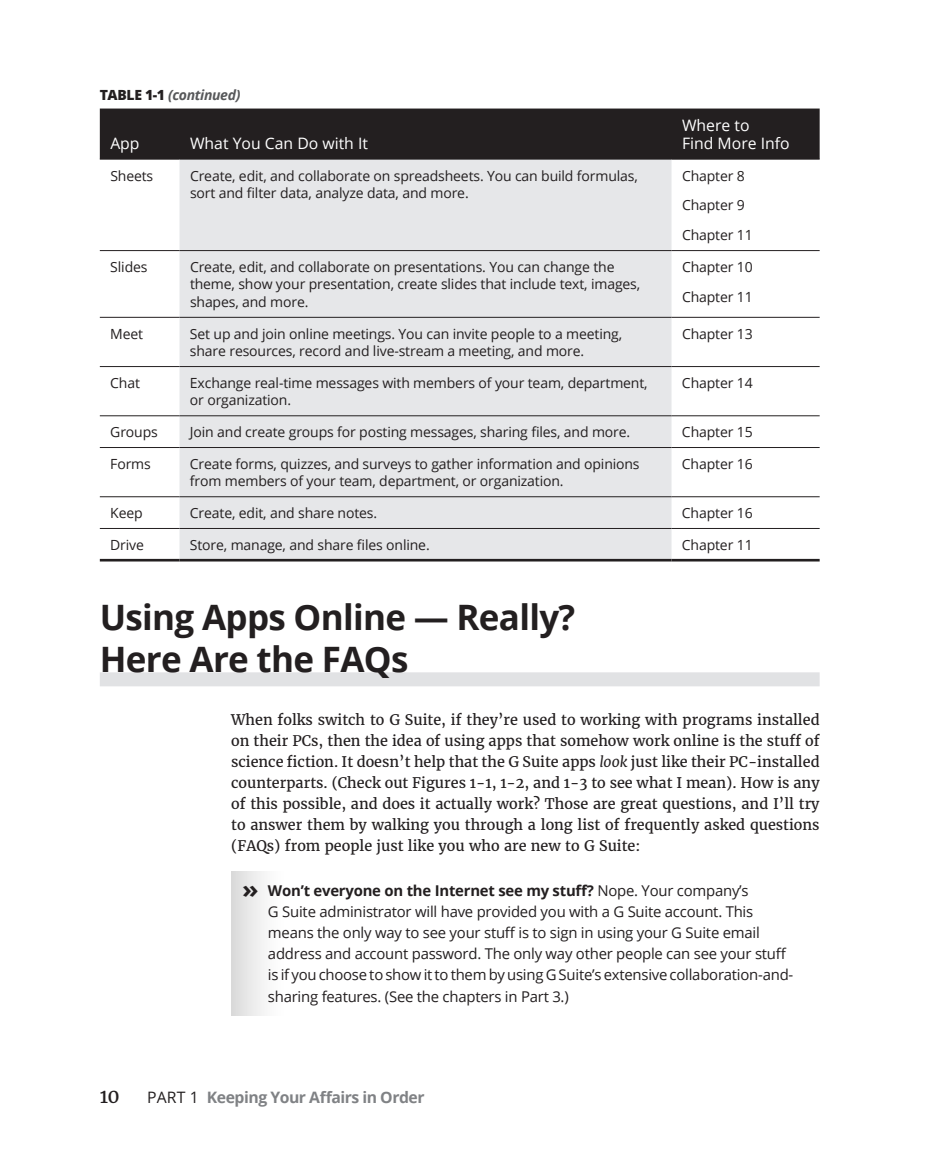
<style>
.page{position:relative;width:930px;height:1166px;background:#fff}
.page>*{position:absolute;margin:0;border:0;box-sizing:border-box;transform-origin:0 0}
.t1{font:700 35px/42px "Open Sans";letter-spacing:-.02em;color:#231f20}
.t2{font:19.25px "Merriweather";color:#231f20}
.t3{font:15.75px/17.5px "Open Sans";color:#fff}
.t4{font:700 15.75px "Open Sans";letter-spacing:-.03em;color:#808285}
.t5{font:14.88px/21px "Open Sans";letter-spacing:-.015em;color:#231f20}
.t6{font:14.35px/21px "Merriweather";color:#231f20;text-align:justify}
.t7{font:14px/17.5px "Open Sans";letter-spacing:-.01em;color:#231f20}
.t8{font:italic 700 14px "Open Sans";letter-spacing:-.025em;color:#57585a}
.s1{font-weight:800;font-style:normal;color:#231f20}
.s2{font-style:italic}
.s3{font-weight:700;font-size:24.5px}
.s4{font-weight:700}
.s5{font-weight:400;color:#231f20}
</style>
<div class="page">
<div style="left:100px;top:672px;width:719px;height:14px;background:#e1e2e4"></div>
<svg style="left:231px;top:872px;width:33px;height:143px"></svg>
<div style="left:100px;top:108px;width:719px;height:51px;background:#231f20"></div>
<div style="left:179px;top:160px;width:492px;height:399px;background:#e6e7e9"></div>
<hr style="left:179px;top:250px;width:492px;height:1px;background:#231f20">
<hr style="left:179px;top:317px;width:492px;height:1px;background:#231f20">
<hr style="left:179px;top:366px;width:492px;height:1px;background:#231f20">
<hr style="left:179px;top:415px;width:492px;height:1px;background:#231f20">
<hr style="left:179px;top:447px;width:492px;height:1px;background:#231f20">
<hr style="left:179px;top:496px;width:492px;height:1px;background:#231f20">
<hr style="left:179px;top:528px;width:492px;height:1px;background:#231f20">
<hr style="left:179px;top:559px;width:492px;height:2px;background:#231f20">
<hr style="left:671px;top:250px;width:148px;height:1px;background:#231f20">
<hr style="left:671px;top:317px;width:148px;height:1px;background:#231f20">
<hr style="left:671px;top:366px;width:148px;height:1px;background:#231f20">
<hr style="left:671px;top:415px;width:148px;height:1px;background:#231f20">
<hr style="left:671px;top:447px;width:148px;height:1px;background:#231f20">
<hr style="left:671px;top:496px;width:148px;height:1px;background:#231f20">
<hr style="left:100px;top:250px;width:79px;height:1px;background:#231f20">
<hr style="left:100px;top:317px;width:79px;height:1px;background:#231f20">
<hr style="left:100px;top:366px;width:79px;height:1px;background:#231f20">
<hr style="left:100px;top:415px;width:79px;height:1px;background:#231f20">
<hr style="left:100px;top:447px;width:79px;height:1px;background:#231f20">
<hr style="left:100px;top:496px;width:79px;height:1px;background:#231f20">
<hr style="left:671px;top:528px;width:148px;height:1px;background:#231f20">
<hr style="left:671px;top:559px;width:148px;height:2px;background:#231f20">
<hr style="left:100px;top:528px;width:79px;height:1px;background:#231f20">
<hr style="left:100px;top:559px;width:79px;height:2px;background:#231f20">
<hr style="left:179px;top:159px;width:492px;height:1px;background:#231f20">
<hr style="left:671px;top:159px;width:148px;height:1px;background:#231f20">
<hr style="left:100px;top:159px;width:79px;height:1px;background:#231f20">
<p class="t8" style="left:100px;top:85px;width:142px"><span class="s1">TABLE 1-1</span> (continued)</p>
<p class="t3" style="left:110px;top:134px;width:31px">App</p>
<p class="t3" style="left:190px;top:134px;width:179px">What You Can Do with It</p>
<p class="t3" style="left:682px;top:116px;width:109px">Where to<br>Find More Info</p>
<p class="t7" style="left:110px;top:166px;width:44px">Sheets</p>
<p class="t7" style="left:190px;top:166px;width:449px">Create, edit, and collaborate on spreadsheets. You can build formulas, sort and filter data, analyze data, and more.</p>
<p class="t7" style="left:681px;top:160px;width:72px;line-height:29.8px">Chapter 8<br>Chapter 9<br>Chapter 11</p>
<p class="t7" style="left:110px;top:258px;width:39px">Slides</p>
<p class="t7" style="left:190px;top:258px;width:451px">Create, edit, and collaborate on presentations. You can change the theme, show your presentation, create slides that include text, images, shapes, and more.</p>
<p class="t7" style="left:681px;top:251px;width:72px;line-height:29.8px">Chapter 10<br>Chapter 11</p>
<p class="t7" style="left:110px;top:324px;width:34px">Meet</p>
<p class="t7" style="left:190px;top:324px;width:433px">Set up and join online meetings. You can invite people to a meeting, share resources, record and live-stream a meeting, and more.</p>
<p class="t7" style="left:681px;top:324px;width:72px">Chapter 13</p>
<p class="t7" style="left:110px;top:373px;width:31px">Chat</p>
<p class="t7" style="left:190px;top:373px;width:459px">Exchange real-time messages with members of your team, department, or organization.</p>
<p class="t7" style="left:681px;top:373px;width:72px">Chapter 14</p>
<p class="t7" style="left:110px;top:423px;width:49px">Groups</p>
<p class="t7" style="left:190px;top:423px;width:441px">Join and create groups for posting messages, sharing files, and more.</p>
<p class="t7" style="left:681px;top:423px;width:72px">Chapter 15</p>
<p class="t7" style="left:110px;top:454px;width:42px">Forms</p>
<p class="t7" style="left:190px;top:454px;width:451px">Create forms, quizzes, and surveys to gather information and opinions from members of your team, department, or organization.</p>
<p class="t7" style="left:681px;top:454px;width:72px">Chapter 16</p>
<p class="t7" style="left:110px;top:504px;width:34px">Keep</p>
<p class="t7" style="left:190px;top:504px;width:189px">Create, edit, and share notes.</p>
<p class="t7" style="left:681px;top:504px;width:72px">Chapter 16</p>
<p class="t7" style="left:110px;top:535px;width:35px">Drive</p>
<p class="t7" style="left:190px;top:535px;width:241px">Store, manage, and share files online.</p>
<p class="t7" style="left:681px;top:535px;width:72px">Chapter 11</p>
<h1 class="t1" style="left:100px;top:595px;width:477px">Using Apps Online — Really?<br>Here Are the FAQs</h1>
<p class="t6" style="left:231px;top:709px;width:589px">When folks switch to G Suite, if they’re used to working with programs installed on their PCs, then the idea of using apps that somehow work online is the stuff of science fiction. It doesn’t help that the G Suite apps <span class="s2">look</span> just like their PC-installed counterparts. (Check out Figures 1-1, 1-2, and 1-3 to see what I mean). How is any of this possible, and does it actually work? Those are great questions, and I’ll try to answer them by walking you through a long list of frequently asked questions (FAQs) from people just like you who are new to G Suite:</p>
<p class="t5" style="left:268px;top:880px;width:527px;text-indent:-26px"><span class="s3">»</span> <span class="s4">Won’t everyone on the Internet see my stuff?</span> Nope. Your company’s<br>G Suite administrator will have provided you with a G Suite account. This means the only way to see your stuff is to sign in using your G Suite email address and account password. The only way other people can see your stuff is if you choose to show it to them by using G Suite’s extensive collaboration-and&shy;sharing features. (See the chapters in Part 3.)</p>
<h2 class="t2" style="left:100px;top:1083px;width:22px">10</h2>
<p class="t4" style="left:147px;top:1086px;width:279px"><span class="s5">PART 1</span> Keeping Your Affairs in Order</p>
</div>
